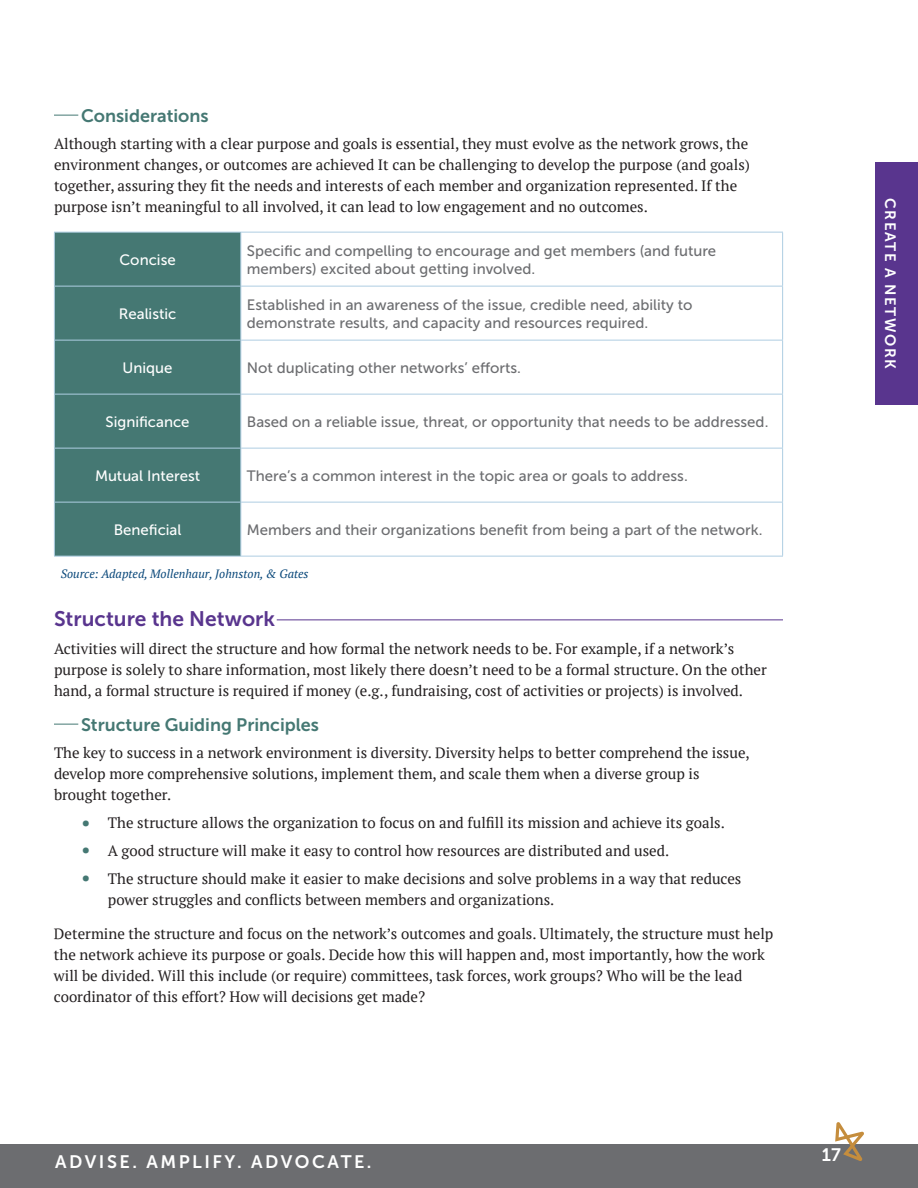
<style>
.page{position:relative;width:918px;height:1188px;background:#fff}
.page>*{position:absolute;margin:0;border:0;box-sizing:border-box;transform-origin:0 0}
.t1{font:21px "Museo Sans 700";color:#59358e}
.t2{font:18px "Museo Sans 700";color:#457873}
.t3{font:18px "Museo Sans 700";letter-spacing:.14em;color:#fff}
.t4{font:15px/21px "PT Serif";color:#231f20}
.t5{font:15px/18px "Museo Sans 500";color:#6c6d70}
.t6{font:15px "Museo Sans 500";color:#fff}
.t7{font:15px "Museo Sans 700";letter-spacing:.1em;color:#fff}
.t8{font:italic 12px "PT Serif";color:#0a487a}
.s1{font-size:21px;color:#457873}
</style>
<div class="page">
<div style="left:0;top:1144px;width:918px;height:44px;background:#6c6d70"></div>
<svg style="left:835px;top:1122px;width:29px;height:39px"></svg>
<div style="left:875px;top:162px;width:43px;height:243px;background:#59358e"></div>
<svg style="left:54px;top:115px;width:24px;height:1px"></svg>
<hr style="left:277px;top:620px;width:506px;height:1px;background:#59358e">
<svg style="left:54px;top:724px;width:24px;height:1px"></svg>
<div style="left:55px;top:233px;width:185px;height:323px;background:#457873"></div>
<hr style="left:54px;top:232px;width:187px;height:1px;background:#aecde2">
<hr style="left:54px;top:232px;width:1px;height:54px;background:#aecde2">
<hr style="left:241px;top:232px;width:542px;height:1px;background:#aecde2">
<hr style="left:240px;top:232px;width:1px;height:54px;background:#aecde2">
<hr style="left:782px;top:232px;width:1px;height:54px;background:#aecde2">
<hr style="left:54px;top:286px;width:187px;height:1px;background:#aecde2">
<hr style="left:54px;top:286px;width:1px;height:54px;background:#aecde2">
<hr style="left:241px;top:286px;width:542px;height:1px;background:#aecde2">
<hr style="left:240px;top:286px;width:1px;height:54px;background:#aecde2">
<hr style="left:782px;top:286px;width:1px;height:54px;background:#aecde2">
<hr style="left:54px;top:340px;width:187px;height:1px;background:#aecde2">
<hr style="left:54px;top:340px;width:1px;height:54px;background:#aecde2">
<hr style="left:241px;top:340px;width:542px;height:1px;background:#aecde2">
<hr style="left:240px;top:340px;width:1px;height:54px;background:#aecde2">
<hr style="left:782px;top:340px;width:1px;height:54px;background:#aecde2">
<hr style="left:54px;top:394px;width:187px;height:1px;background:#aecde2">
<hr style="left:54px;top:394px;width:1px;height:54px;background:#aecde2">
<hr style="left:241px;top:394px;width:542px;height:1px;background:#aecde2">
<hr style="left:240px;top:394px;width:1px;height:54px;background:#aecde2">
<hr style="left:782px;top:394px;width:1px;height:54px;background:#aecde2">
<hr style="left:54px;top:448px;width:187px;height:1px;background:#aecde2">
<hr style="left:54px;top:448px;width:1px;height:54px;background:#aecde2">
<hr style="left:241px;top:448px;width:542px;height:1px;background:#aecde2">
<hr style="left:240px;top:448px;width:1px;height:54px;background:#aecde2">
<hr style="left:782px;top:448px;width:1px;height:54px;background:#aecde2">
<hr style="left:54px;top:502px;width:187px;height:1px;background:#aecde2">
<hr style="left:54px;top:502px;width:1px;height:54px;background:#aecde2">
<hr style="left:241px;top:502px;width:542px;height:1px;background:#aecde2">
<hr style="left:240px;top:502px;width:1px;height:54px;background:#aecde2">
<hr style="left:782px;top:502px;width:1px;height:54px;background:#aecde2">
<hr style="left:54px;top:556px;width:187px;height:1px;background:#aecde2">
<hr style="left:241px;top:556px;width:542px;height:1px;background:#aecde2">
<p class="t2" style="left:81px;top:105px;width:129px">Considerations</p>
<p class="t4" style="left:54px;top:133px;width:698px">Although starting with a clear purpose and goals is essential, they must evolve as the network grows, the environment changes, or outcomes are achieved It can be challenging to develop the purpose (and goals) together, assuring they fit the needs and interests of each member and organization represented. If the purpose isn’t meaningful to all involved, it can lead to low engagement and no outcomes.</p>
<p class="t6" style="left:119px;top:251px;width:58px">Concise</p>
<p class="t5" style="left:247px;top:242px;width:471px">Specific and compelling to encourage and get members (and future members) excited about getting involved.</p>
<p class="t6" style="left:119px;top:305px;width:59px">Realistic</p>
<p class="t5" style="left:247px;top:296px;width:447px">Established in an awareness of the issue, credible need, ability to demonstrate results, and capacity and resources required.</p>
<p class="t6" style="left:123px;top:359px;width:51px">Unique</p>
<p class="t5" style="left:247px;top:359px;width:276px">Not duplicating other networks’ efforts.</p>
<p class="t6" style="left:106px;top:413px;width:86px">Significance</p>
<p class="t5" style="left:247px;top:413px;width:523px">Based on a reliable issue, threat, or opportunity that needs to be addressed.</p>
<p class="t6" style="left:95px;top:467px;width:107px">Mutual Interest</p>
<p class="t5" style="left:247px;top:467px;width:442px">There’s a common interest in the topic area or goals to address.</p>
<p class="t6" style="left:114px;top:521px;width:69px">Beneficial</p>
<p class="t5" style="left:247px;top:521px;width:517px">Members and their organizations benefit from being a part of the network.</p>
<p class="t8" style="left:61px;top:566px;width:249px">Source: Adapted, Mollenhaur, Johnston, &amp; Gates</p>
<h1 class="t1" style="left:54px;top:607px;width:222px">Structure the Network</h1>
<p class="t4" style="left:54px;top:638px;width:714px">Activities will direct the structure and how formal the network needs to be. For example, if a network’s purpose is solely to share information, most likely there doesn’t need to be a formal structure. On the other hand, a formal structure is required if money (e.g., fundraising, cost of activities or projects) is involved.</p>
<p class="t2" style="left:81px;top:714px;width:240px">Structure Guiding Principles</p>
<p class="t4" style="left:54px;top:742px;width:697px">The key to success in a network environment is diversity. Diversity helps to better comprehend the issue, develop more comprehensive solutions, implement them, and scale them when a diverse group is brought together.</p>
<p class="t4" style="left:81px;top:812px;width:645px"><span class="s1">•</span> The structure allows the organization to focus on and fulfill its mission and achieve its goals.</p>
<p class="t4" style="left:81px;top:840px;width:590px"><span class="s1">•</span> A good structure will make it easy to control how resources are distributed and used.</p>
<p class="t4" style="left:108px;top:868px;width:635px;text-indent:-27px"><span class="s1">•</span> The structure should make it easier to make decisions and solve problems in a way that reduces power struggles and conflicts between members and organizations.</p>
<p class="t4" style="left:54px;top:923px;width:721px">Determine the structure and focus on the network’s outcomes and goals. Ultimately, the structure must help the network achieve its purpose or goals. Decide how this will happen and, most importantly, how the work will be divided. Will this include (or require) committees, task forces, work groups? Who will be the lead coordinator of this effort? How will decisions get made?</p>
<p class="t7" style="left:899px;top:198px;width:172px;rotate:90deg">CREATE A NETWORK</p>
<p class="t3" style="left:55px;top:1152px;width:318px">ADVISE. AMPLIFY. ADVOCATE.</p>
<p class="t3" style="left:822px;top:1145px;width:21px">17</p>
</div>
